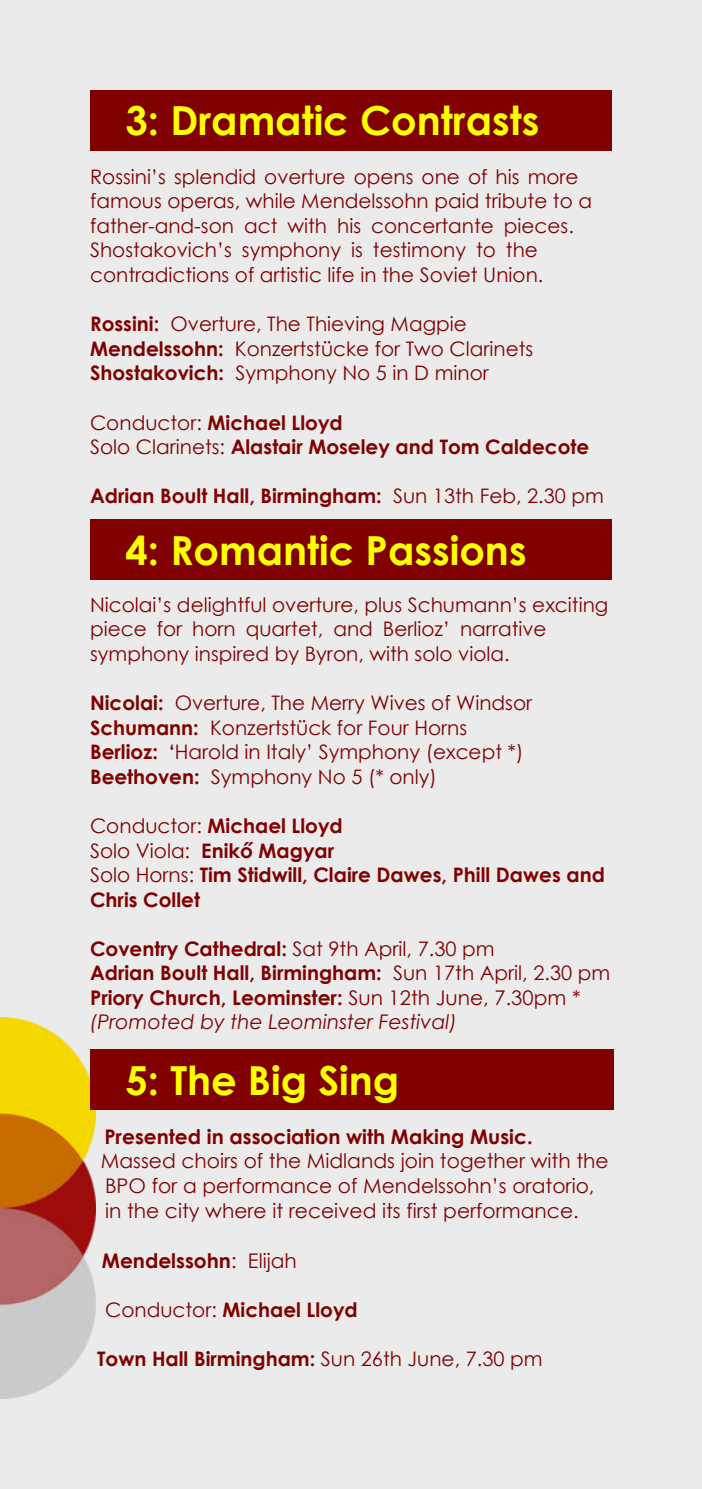
<style>
.page{position:relative;width:702px;height:1489px;background:#fff}
.page>*{position:absolute;margin:0;border:0;box-sizing:border-box;transform-origin:0 0}
.t1{font:700 40px "Century Gothic";color:#ff0}
.t2{font:20.25px/24.8px "Century Gothic";color:#800000}
.t3{font:italic 20.25px/24.2px "Century Gothic";color:#800000}
.t4{font:700 20.25px "Century Gothic";color:#800000}
.t5{font:20px/24.5px "Century Gothic";color:#800000}
.t6{font:700 20px/24.5px "Century Gothic";color:#800000}
.s1{font-weight:700}
.s2{font-weight:400}
.s3{font-weight:700;font-style:normal}
.s4{font-style:normal}
</style>
<div class="page">
<div style="left:0;top:0;width:702px;height:1488px;background:#ebebeb"></div>
<img style="left:0;top:1017px;width:95px;height:381px">
<div style="left:90px;top:90px;width:522px;height:60px;background:#800000"></div>
<div style="left:90px;top:519px;width:522px;height:60px;background:#800000"></div>
<div style="left:90px;top:1049px;width:523px;height:60px;background:#800000"></div>
<h1 class="t1" style="left:125px;top:105px;width:415px">3: Dramatic Contrasts</h1>
<p class="t5" style="left:90px;top:166px;width:503px">Rossini’s splendid overture opens one of his more famous operas, while Mendelssohn paid tribute to a father-and-son act with his concertante pieces.<br>Shostakovich’s symphony is testimony to the contradictions of artistic life in the Soviet Union.</p>
<p class="t5" style="left:90px;top:314px;width:445px"><span class="s1">Rossini:</span> Overture, The Thieving Magpie<br><span class="s1">Mendelssohn:</span> Konzertstücke for Two Clarinets<br><span class="s1">Shostakovich:</span> Symphony No 5 in D minor</p>
<p class="t6" style="left:90px;top:412px;width:500px"><span class="s2">Conductor:</span> Michael Lloyd<br><span class="s2">Solo Clarinets:</span> Alastair Moseley and Tom Caldecote</p>
<p class="t6" style="left:90px;top:485px;width:515px">Adrian Boult Hall, Birmingham: <span class="s2">Sun 13th Feb, 2.30 pm</span></p>
<h1 class="t1" style="left:125px;top:535px;width:402px">4: Romantic Passions</h1>
<p class="t5" style="left:90px;top:594px;width:520px">Nicolai’s delightful overture, plus Schumann’s exciting piece for horn quartet, and Berlioz’ narrative symphony inspired by Byron, with solo viola.</p>
<p class="t5" style="left:90px;top:692px;width:443px"><span class="s1">Nicolai:</span> Overture, The Merry Wives of Windsor <span class="s1">Schumann:</span> Konzertstück for Four Horns <span class="s1">Berlioz: ‘</span>Harold in Italy’ Symphony (except *)<br><span class="s1">Beethoven:</span> Symphony No 5 (* only)</p>
<p class="t6" style="left:90px;top:815px;width:516px"><span class="s2">Conductor:</span> Michael Lloyd<br><span class="s2">Solo Viola:</span> Enikő Magyar<br><span class="s2">Solo Horns:</span> Tim Stidwill, Claire Dawes, Phill Dawes and<br>Chris Collet</p>
<p class="t6" style="left:90px;top:938px;width:521px">Coventry Cathedral: <span class="s2">Sat 9th April, 7.30 pm<br></span>Adrian Boult Hall, Birmingham: <span class="s2">Sun 17th April, 2.30 pm</span></p>
<p class="t3" style="left:90px;top:987px;width:492px"><span class="s3">Priory Church, Leominster:</span> <span class="s4">Sun 12th June, 7.30pm * </span>(Promoted by the Leominster Festival)</p>
<h1 class="t1" style="left:125px;top:1064px;width:275px">5: The Big Sing</h1>
<p class="t4" style="left:104px;top:1128px;width:430px">Presented in association with Making Music.</p>
<p class="t2" style="left:101px;top:1150px;width:509px">Massed choirs of the Midlands join together with the<br>BPO for a performance of Mendelssohn’s oratorio, in the city where it received its first performance.</p>
<p class="t4" style="left:102px;top:1252px;width:196px">Mendelssohn<span class="s2">: Elijah</span></p>
<p class="t6" style="left:105px;top:1299px;width:254px"><span class="s2">Conductor:</span> Michael Lloyd</p>
<p class="t6" style="left:97px;top:1348px;width:447px">Town Hall Birmingham: <span class="s2">Sun 26th June, 7.30 pm</span></p>
</div>
